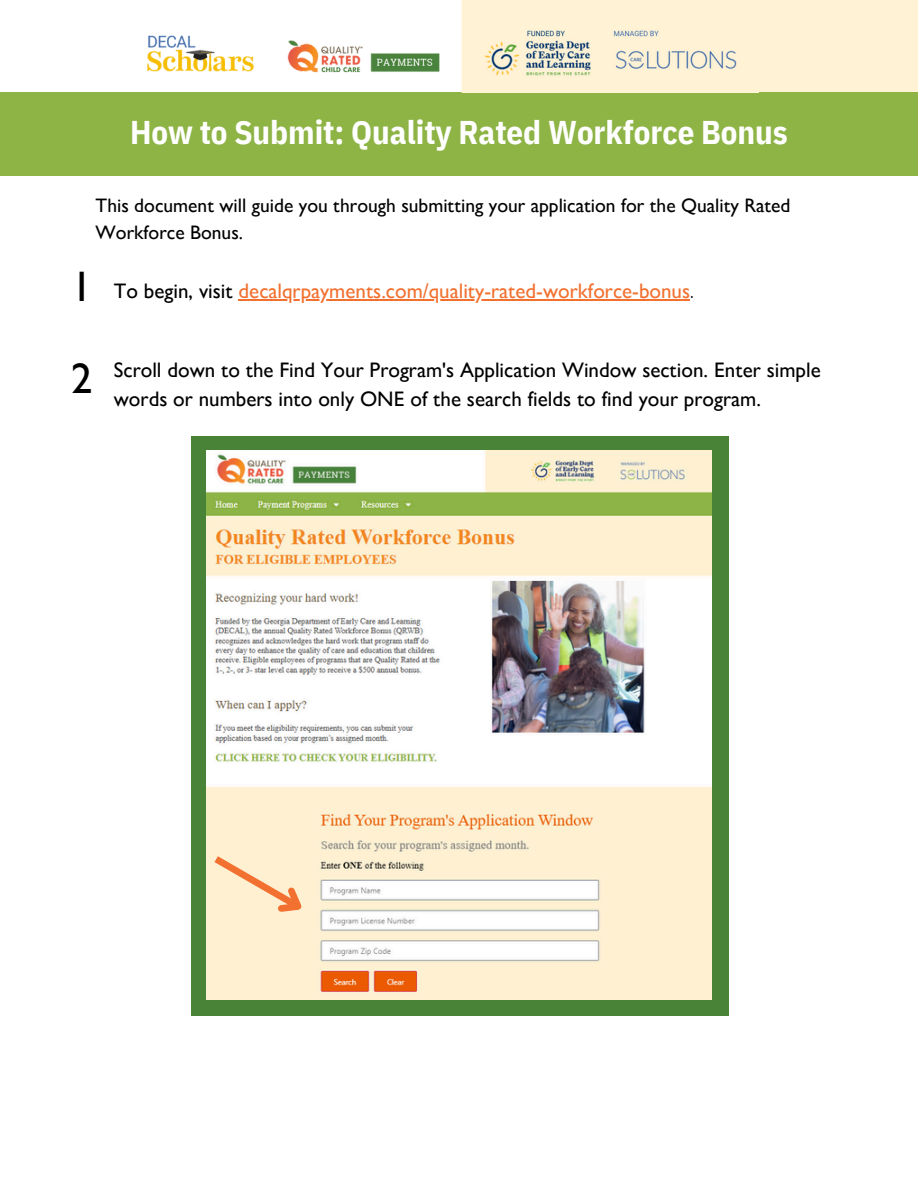
<style>
.page{position:relative;width:918px;height:1188px;background:#fff}
.page>*{position:absolute;margin:0;border:0;box-sizing:border-box;transform-origin:0 0}
.t1{font:500 42.6px "Gill Sans MT Std";color:#000}
.t2{font:700 32.85px "IBM Plex Sans Cond";color:#fff}
.t3{font:500 21px/29.2px "Gill Sans MT Std";color:#000}
.t4{font:500 21px "Gill Sans MT Std";color:#f27130}
.t5{font:500 19.5px/27px "Gill Sans MT Std";color:#000}
.s1{color:#000}
.s2{font-weight:300;color:#000}
</style>
<div class="page">
<div style="left:0;top:92px;width:918px;height:84px;background:#8eb446"></div>
<div style="left:191px;top:437px;width:537px;height:579px;background:#498338"></div>
<img style="left:147px;top:1px;width:604px;height:91px">
<div style="left:751px;top:0;width:167px;height:92px;background:#fff2d5"></div>
<img style="left:206px;top:450px;width:505px;height:549px">
<svg style="left:207px;top:850px;width:111px;height:79px;background:#fde3c2"></svg>
<hr style="left:239px;top:299px;width:451px;height:1px;background:#f27130">
<p class="t2" style="left:130px;top:110px;width:659px">How to Submit: Quality Rated Workforce Bonus</p>
<h1 class="t5" style="left:96px;top:195px;width:697px">This document will guide you through submitting your application for the Quality Rated<br>Workforce Bonus.</h1>
<h2 class="t1" style="left:71px;top:272px;width:23px">1</h2>
<p class="t4" style="left:114px;top:284px;width:582px"><span class="s1">To begin, visit</span> decalqrpayments.com/quality-rated-workforce-bonus<span class="s2">.</span></p>
<h2 class="t1" style="left:71px;top:364px;width:23px">2</h2>
<p class="t3" style="left:114px;top:359px;width:708px">Scroll down to the Find Your Program's Application Window section. Enter simple words or numbers into only ONE of the search fields to find your program.</p>
</div>
